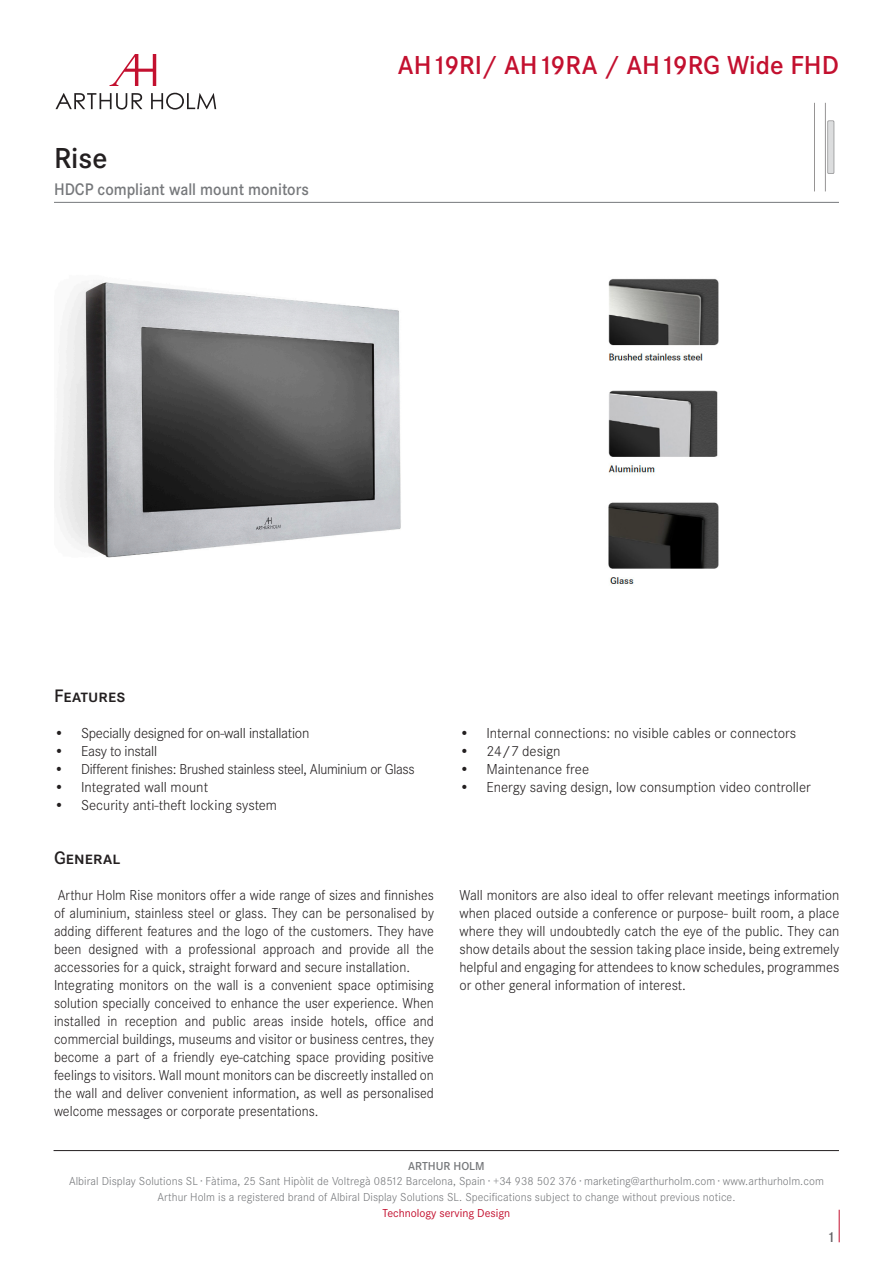
<style>
.page{position:relative;width:893px;height:1263px;background:#fff}
.page>*{position:absolute;margin:0;border:0;box-sizing:border-box;transform-origin:0 0}
.t1{font:600 30px "Corporate S";color:#231f20}
.t2{font:600 27px "Corporate S";color:#c3102f}
.t3{font:600 18.75px "Corporate SSC";color:#231f20}
.t4{font:600 17.4px "Corporate S";color:#76787b;scale:.93 1}
.t5{font:300 15px/18px "Corporate S";color:#231f20;text-align:justify;scale:.95 1}
.t6{font:300 15px/18px "Corporate S";color:#231f20;text-align:justify}
.t7{font:300 15px "Corporate S";letter-spacing:-.02em;color:#231f20}
.t8{font:600 15px "Corporate S";color:#636366}
.t9{font:300 12px "Corporate S";letter-spacing:.005em;color:#76787b}
.t10{font:12px "Corporate S";color:#c3102f}
.t11{font:600 12px "Corporate S";color:#76787b}
</style>
<div class="page">
<hr style="left:839px;top:1210px;width:1px;height:32px;background:#c3102f">
<hr style="left:54px;top:1150px;width:785px;height:1px;background:#231f20">
<svg style="left:55px;top:93px;width:87px;height:17px"></svg>
<svg style="left:151px;top:93px;width:65px;height:17px"></svg>
<svg style="left:110px;top:54px;width:46px;height:32px"></svg>
<hr style="left:54px;top:202px;width:785px;height:1px;background:#76787b">
<img style="left:58px;top:282px;width:343px;height:276px">
<img style="left:608px;top:278px;width:111px;height:307px">
<img style="left:814px;top:102px;width:21px;height:90px">
<p class="t1" style="left:54px;top:141px;width:55px">Rise</p>
<p class="t4" style="left:54px;top:179px;width:276px">HDCP compliant wall mount monitors</p>
<p class="t2" style="left:398px;top:49px;width:443px">AH19RI/ AH19RA / AH19RG Wide FHD</p>
<p class="t3" style="left:54px;top:685px;width:73px">Features</p>
<p class="t7" style="left:54px;top:725px;width:257px">• Specially designed for on-wall installation</p>
<p class="t7" style="left:54px;top:743px;width:105px">• Easy to install</p>
<p class="t7" style="left:54px;top:761px;width:362px">• Different finishes: Brushed stainless steel, Aluminium or Glass</p>
<p class="t6" style="left:54px;top:778px;width:156px">• Integrated wall mount</p>
<p class="t6" style="left:54px;top:796px;width:225px">• Security anti-theft locking system</p>
<p class="t3" style="left:54px;top:847px;width:68px">General</p>
<p class="t5" style="left:54px;top:886px;width:401px">Arthur Holm Rise monitors offer a wide range of sizes and finnishes of aluminium, stainless steel or glass. They can be personalised by adding different features and the logo of the customers. They have been designed with a professional approach and provide all the accessories for a quick, straight forward and secure installation.</p>
<p class="t5" style="left:54px;top:976px;width:401px">Integrating monitors on the wall is a convenient space optimising solution specially conceived to enhance the user experience. When installed in reception and public areas inside hotels, office and commercial buildings, museums and visitor or business centres, they become a part of a friendly eye-catching space providing positive feelings to visitors. Wall mount monitors can be discreetly installed on the wall and deliver convenient information, as well as personalised welcome messages or corporate presentations.</p>
<p class="t6" style="left:459px;top:724px;width:338px">• Internal connections: no visible cables or connectors</p>
<p class="t6" style="left:459px;top:742px;width:103px">• 24/7 design</p>
<p class="t6" style="left:459px;top:760px;width:131px">• Maintenance free</p>
<p class="t6" style="left:459px;top:778px;width:353px">• Energy saving design, low consumption video controller</p>
<p class="t6" style="left:459px;top:886px;width:381px">Wall monitors are also ideal to offer relevant meetings information when placed outside a conference or purpose- built room, a place where they will undoubtedly catch the eye of the public. They can show details about the session taking place inside, being extremely helpful and engaging for attendees to know schedules, programmes or other general information of interest.</p>
<p class="t11" style="left:408px;top:1159px;width:78px">ARTHUR HOLM</p>
<p class="t9" style="left:69px;top:1175px;width:756px">Albiral Display Solutions SL · Fàtima, 25 Sant Hipòlit de Voltregà 08512 Barcelona, Spain · +34 938 502 376 · marketing@arthurholm.com · www.arthurholm.com</p>
<p class="t9" style="left:157px;top:1191px;width:579px">Arthur Holm is a registered brand of Albiral Display Solutions SL. Specifications subject to change without previous notice.</p>
<p class="t10" style="left:383px;top:1206px;width:129px">Technology serving Design</p>
<p class="t8" style="left:827px;top:1229px;width:10px">1</p>
</div>
